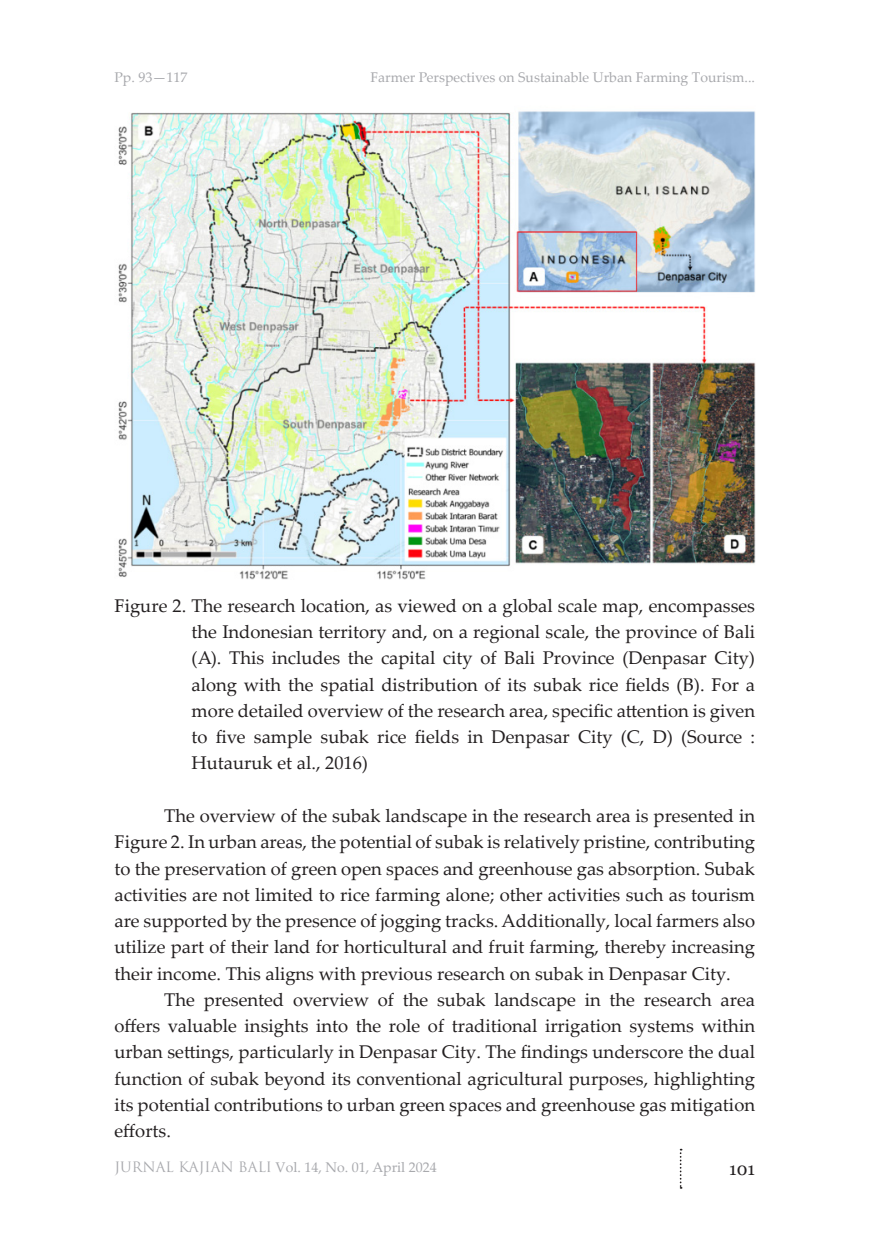
<style>
.page{position:relative;width:869px;height:1241px;background:#fff}
.page>*{position:absolute;margin:0;border:0;box-sizing:border-box;transform-origin:0 0}
.t1{font:18.38px/26.2px "Palatino Linotype";color:#231f20;text-align:justify}
.t2{font:17.5px "Georgia";color:#231f20}
.t3{font:14px "Palatino Linotype";color:#a8a9ad}
.s1{font-family:"Trajan Pro"}
</style>
<div class="page">
<svg style="left:679px;top:1148px;width:2px;height:40px"></svg>
<img style="left:118px;top:111px;width:636px;height:469px">
<p class="t3" style="left:114px;top:67px;width:74px">Pp. 93—117</p>
<p class="t3" style="left:370px;top:67px;width:386px">Farmer Perspectives on Sustainable Urban Farming Tourism...</p>
<p class="t1" style="left:191px;top:591px;width:564px;text-indent:-77px">Figure 2. The research location, as viewed on a global scale map, encompasses the Indonesian territory and, on a regional scale, the province of Bali (A). This includes the capital city of Bali Province (Denpasar City) along with the spatial distribution of its subak rice fields (B). For a more detailed overview of the research area, specific attention is given to five sample subak rice fields in Denpasar City (C, D) (Source :<br>Hutauruk et al., 2016)</p>
<p class="t1" style="left:114px;top:801px;width:641px;text-indent:50px">The overview of the subak landscape in the research area is presented in Figure 2. In urban areas, the potential of subak is relatively pristine, contributing to the preservation of green open spaces and greenhouse gas absorption. Subak activities are not limited to rice farming alone; other activities such as tourism are supported by the presence of jogging tracks. Additionally, local farmers also utilize part of their land for horticultural and fruit farming, thereby increasing their income. This aligns with previous research on subak in Denpasar City.</p>
<p class="t1" style="left:114px;top:985px;width:641px;text-indent:50px">The presented overview of the subak landscape in the research area offers valuable insights into the role of traditional irrigation systems within urban settings, particularly in Denpasar City. The findings underscore the dual function of subak beyond its conventional agricultural purposes, highlighting its potential contributions to urban green spaces and greenhouse gas mitigation efforts.</p>
<p class="t3" style="left:114px;top:1157px;width:324px"><span class="s1">JURNAL KAJIAN BALI</span> Vol. 14, No. 01, April 2024</p>
<p class="t2" style="left:729px;top:1157px;width:27px">101</p>
</div>
